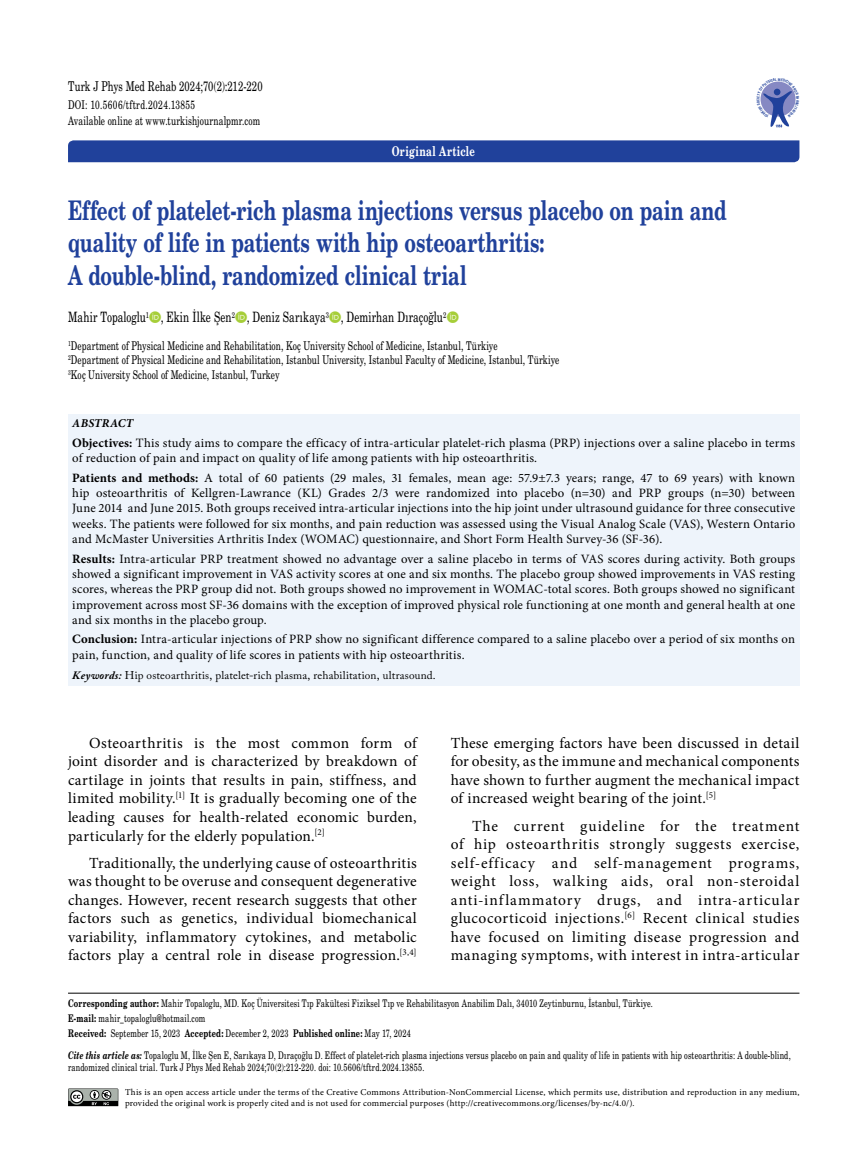
<style>
.page{position:relative;width:859px;height:1170px;background:#fff}
.page>*{position:absolute;margin:0;border:0;box-sizing:border-box;transform-origin:0 0}
.t1{font:27px/32.4px "Madison Bold Tr";letter-spacing:-.005em;color:#20419b}
.t2{font:15.45px/18.6px "Minion Pro";letter-spacing:.02em;color:#000;text-align:justify}
.t3{font:14.25px "Madison Tr";letter-spacing:.01em;color:#000}
.t4{font:13.5px "Madison Tr";letter-spacing:.005em;color:#000}
.t5{font:13.5px "Madison Bold Tr";letter-spacing:.03em;color:#fff}
.t6{font:12.75px/15.3px "Minion Pro";letter-spacing:.01em;color:#000}
.t7{font:12px/14.4px "Madison Tr";letter-spacing:.01em;color:#000}
.t8{font:italic 700 12px "Minion Pro";letter-spacing:.015em;color:#000}
.t9{font:11.25px "Adobe Caslon Pro";letter-spacing:.015em;color:#000}
.t10{font:10.5px/15.1px "Madison Tr";letter-spacing:.015em;color:#000}
.t11{font:9px/10.8px "Minion Pro";letter-spacing:.02em;color:#000}
.t12{font:3.6px "Helvetica Cond Bold Tr";color:#20419b}
.s1{font-weight:700}
.s2{font-weight:700;font-style:italic}
.s3{font-family:"Madison Bold Tr"}
.s4{font-family:"Madison Bold Italic Tr"}
</style>
<div class="page">
<div style="left:68px;top:140px;width:731px;height:22px;background:#20419b"></div>
<div style="left:68px;top:414px;width:731px;height:271px;background:#eef4fb"></div>
<hr style="left:68px;top:992px;width:731px;height:1px;background:#000">
<svg style="left:68px;top:1088px;width:50px;height:18px"></svg>
<svg style="left:760px;top:81px;width:36px;height:47px"></svg>
<p class="t4" style="left:68px;top:78px;width:196px">Turk J Phys Med Rehab 2024;70(2):212-220</p>
<p class="t7" style="left:68px;top:97px;width:194px;line-height:15.6px">DOI: 10.5606/tftrd.2024.13855<br>Available online at www.turkishjournalpmr.com</p>
<p class="t5" style="left:392px;top:143px;width:85px">Original Article</p>
<p class="t12" style="left:756px;top:100px;width:4px;rotate:-90deg">C</p>
<h1 class="t1" style="left:68px;top:193px;width:660px">Effect of platelet-rich plasma injections versus placebo on pain and quality of life in patients with hip osteoarthritis:<br>A double-blind, randomized clinical trial</h1>
<p class="t3" style="left:68px;top:308px;width:380px">Mahir Topaloglu<sup>1</sup> , Ekin İlke Şen<sup>2</sup> , Deniz Sarıkaya<sup>3</sup> , Demirhan Dıraçoğlu<sup>2</sup></p>
<p class="t7" style="left:68px;top:338px;width:493px"><sup>1</sup>Department of Physical Medicine and Rehabilitation, Koç University School of Medicine, Istanbul, Türkiye<br><sup>2</sup>Department of Physical Medicine and Rehabilitation, Istanbul University, Istanbul Faculty of Medicine, Istanbul, Türkiye<br><sup>3</sup>Koç University School of Medicine, Istanbul, Turkey</p>
<p class="t8" style="left:72px;top:415px;width:62px">ABSTRACT</p>
<p class="t6" style="left:72px;top:435px;width:724px"><span class="s1">Objectives:</span> This study aims to compare the efficacy of intra-articular platelet-rich plasma (PRP) injections over a saline placebo in terms of reduction of pain and impact on quality of life among patients with hip osteoarthritis.</p>
<p class="t6" style="left:72px;top:470px;width:724px;text-align:justify"><span class="s1">Patients and methods:</span> A total of 60 patients (29 males, 31 females, mean age: 57.9±7.3 years; range, 47 to 69 years) with known hip osteoarthritis of Kellgren-Lawrance (KL) Grades 2/3 were randomized into placebo (n=30) and PRP groups (n=30) between June 2014 and June 2015. Both groups received intra-articular injections into the hip joint under ultrasound guidance for three consecutive weeks. The patients were followed for six months, and pain reduction was assessed using the Visual Analog Scale (VAS), Western Ontario and McMaster Universities Arthritis Index (WOMAC) questionnaire, and Short Form Health Survey-36 (SF-36).</p>
<p class="t6" style="left:72px;top:551px;width:724px;text-align:justify"><span class="s1">Results:</span> Intra-articular PRP treatment showed no advantage over a saline placebo in terms of VAS scores during activity. Both groups showed a significant improvement in VAS activity scores at one and six months. The placebo group showed improvements in VAS resting scores, whereas the PRP group did not. Both groups showed no improvement in WOMAC-total scores. Both groups showed no significant improvement across most SF-36 domains with the exception of improved physical role functioning at one month and general health at one and six months in the placebo group.</p>
<p class="t6" style="left:72px;top:631px;width:724px"><span class="s1">Conclusion:</span> Intra-articular injections of PRP show no significant difference compared to a saline placebo over a period of six months on pain, function, and quality of life scores in patients with hip osteoarthritis.</p>
<p class="t9" style="left:72px;top:668px;width:365px"><span class="s2">Keywords:</span> Hip osteoarthritis, platelet-rich plasma, rehabilitation, ultrasound.</p>
<p class="t2" style="left:68px;top:733px;width:350px;text-indent:21px">Osteoarthritis is the most common form of joint disorder and is characterized by breakdown of cartilage in joints that results in pain, stiffness, and limited mobility.<sup>[1]</sup> It is gradually becoming one of the leading causes for health-related economic burden, particularly for the elderly population.<sup>[2]</sup></p>
<p class="t2" style="left:68px;top:853px;width:350px;text-indent:21px">Traditionally, the underlying cause of osteoarthritis was thought to be overuse and consequent degenerative changes. However, recent research suggests that other factors such as genetics, individual biomechanical variability, inflammatory cytokines, and metabolic factors play a central role in disease progression.<sup>[3,4]</sup></p>
<p class="t2" style="left:451px;top:733px;width:350px">These emerging factors have been discussed in detail for obesity, as the immune and mechanical components have shown to further augment the mechanical impact of increased weight bearing of the joint.<sup>[5]</sup></p>
<p class="t2" style="left:451px;top:816px;width:350px;text-indent:21px">The current guideline for the treatment of hip osteoarthritis strongly suggests exercise, self-efficacy and self-management programs, weight loss, walking aids, oral non-steroidal anti-inflammatory drugs, and intra-articular glucocorticoid injections.<sup>[6]</sup> Recent clinical studies have focused on limiting disease progression and managing symptoms, with interest in intra-articular</p>
<p class="t10" style="left:68px;top:995px;width:586px"><span class="s3">Corresponding author:</span> Mahir Topaloglu, MD. Koç Üniversitesi Tıp Fakültesi Fiziksel Tıp ve Rehabilitasyon Anabilim Dalı, 34010 Zeytinburnu, İstanbul, Türkiye.<br><span class="s3">E-mail:</span> mahir_topaloglu@hotmail.com<br><span class="s3">Received:</span> September 15, 2023 <span class="s3">Accepted:</span> December 2, 2023 <span class="s3">Published online:</span> May 17, 2024</p>
<p class="t10" style="left:68px;top:1048px;width:724px;line-height:12.6px"><span class="s4">Cite this article as:</span> Topaloglu M, İlke Şen E, Sarıkaya D, Dıraçoğlu D. Effect of platelet-rich plasma injections versus placebo on pain and quality of life in patients with hip osteoarthritis: A double-blind, randomized clinical trial. Turk J Phys Med Rehab 2024;70(2):212-220. doi: 10.5606/tftrd.2024.13855.</p>
<p class="t11" style="left:125px;top:1086px;width:676px">This is an open access article under the terms of the Creative Commons Attribution-NonCommercial License, which permits use, distribution and reproduction in any medium, provided the original work is properly cited and is not used for commercial purposes (http://creativecommons.org/licenses/by-nc/4.0/).</p>
</div>
